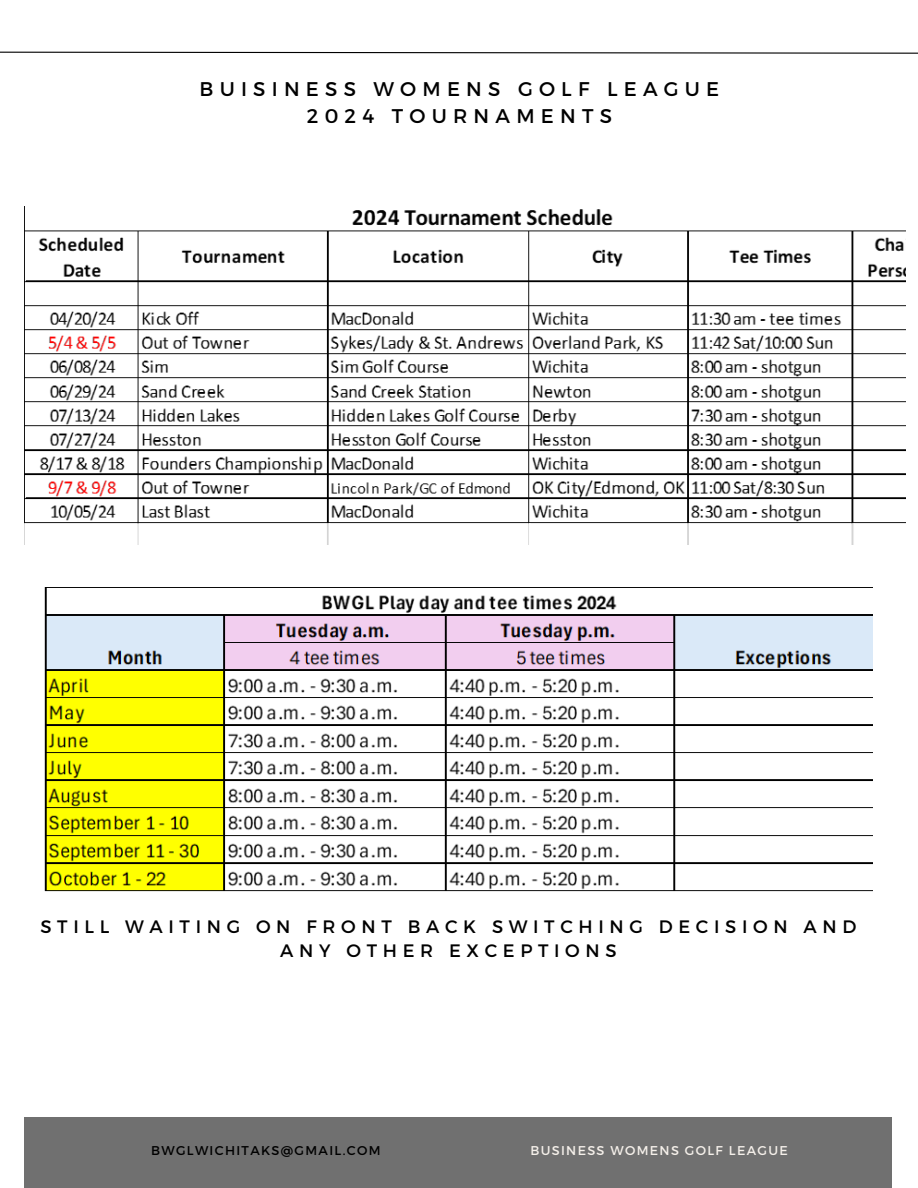
<style>
.page{position:relative;width:918px;height:1188px;background:#fff}
.page>*{position:absolute;margin:0;border:0;box-sizing:border-box;transform-origin:0 0}
.t1{font:19.8px/27.5px "Montserrat";letter-spacing:.315em;color:#000;text-align:center}
.t2{font:18px/24.8px "Montserrat";letter-spacing:.315em;color:#000;text-align:center}
.t3{font:12.75px "Montserrat";letter-spacing:.105em;color:#f5f0ea}
.t4{font:12.75px "Montserrat";letter-spacing:.105em;color:#000}
</style>
<div class="page">
<svg style="left:0;top:51px;width:918px;height:3px"></svg>
<img style="left:24px;top:207px;width:881px;height:337px">
<img style="left:44px;top:587px;width:829px;height:305px">
<div style="left:24px;top:1117px;width:867px;height:71px;background:#707070"></div>
<p class="t1" style="left:200px;top:74px;width:521px">BUISINESS WOMENS GOLF LEAGUE<br>2024 TOURNAMENTS</p>
<h1 class="t2" style="left:40px;top:913px;width:817px">STILL WAITING ON FRONT BACK SWITCHING DECISION AND<br>ANY OTHER EXCEPTIONS</h1>
<p class="t4" style="left:151px;top:1142px;width:231px">BWGLWICHITAKS@GMAIL.COM</p>
<p class="t3" style="left:530px;top:1142px;width:259px">BUSINESS WOMENS GOLF LEAGUE</p>
</div>
